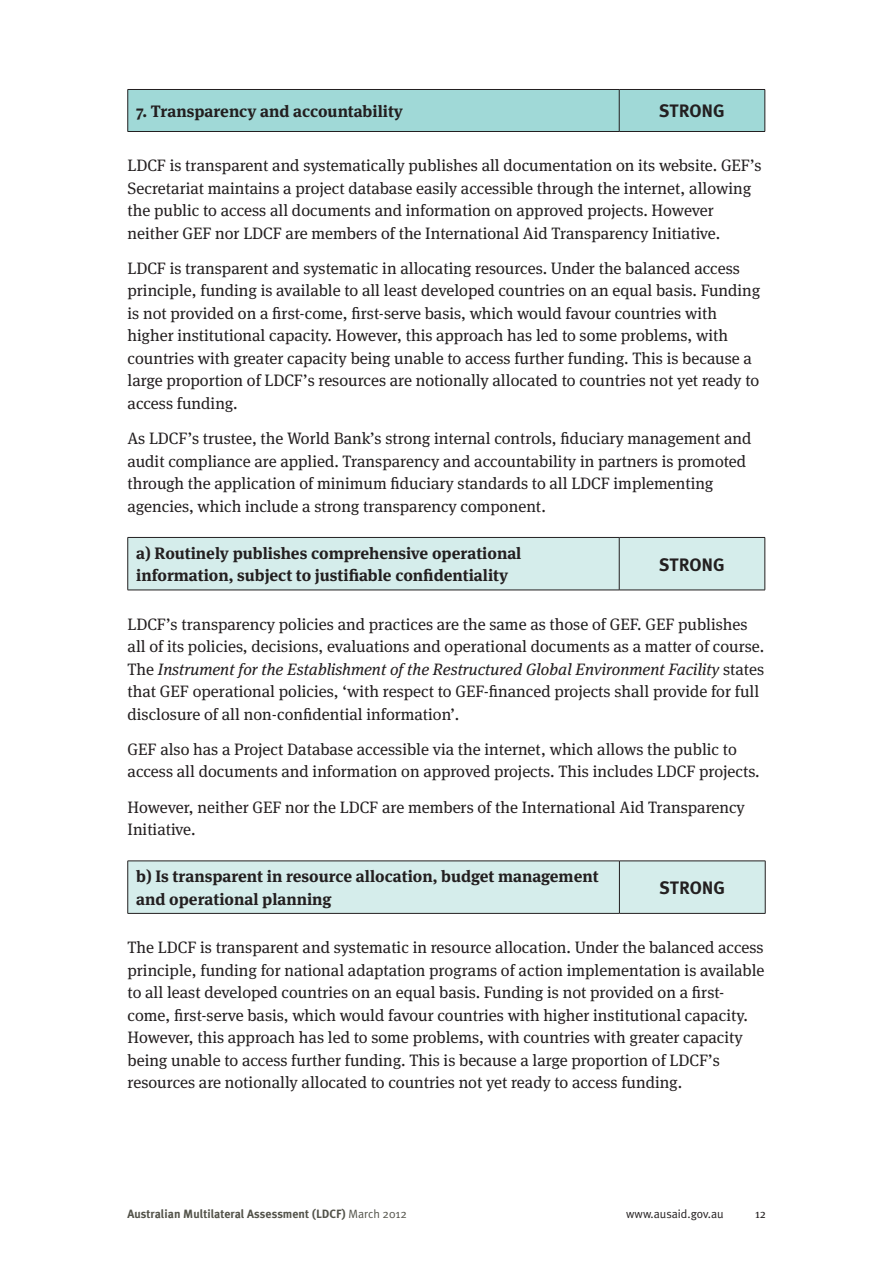
<style>
.page{position:relative;width:893px;height:1263px;background:#fff}
.page>*{position:absolute;margin:0;border:0;box-sizing:border-box;transform-origin:0 0}
._08bbbb_RIGHT_COLUMN{font:700 18px "Meta Plus";color:#231f20}
._04__BODY_TEXT{font:16.5px/22.5px "Meta Serif OT";color:#231f20}
._04__BODY_TEXT-2{font:700 16.5px/22.5px "Meta Serif OT";color:#231f20}
.t1{font:700 12px "Meta Plus";color:#53534a}
.t2{font:12px "Meta Plus Normal";color:#231f20}
.t3{font:12px "Meta Serif OT";color:#231f20}
.s1{font-style:italic}
.s2{font-family:"Meta Plus Normal";font-weight:400}
</style>
<div class="page">
<div style="left:128px;top:90px;width:637px;height:41px;background:#a0d9d7"></div>
<hr style="left:128px;top:89px;width:491px;height:1px;background:#231f20">
<hr style="left:619px;top:89px;width:146px;height:1px;background:#231f20">
<hr style="left:619px;top:90px;width:1px;height:41px;background:#231f20">
<hr style="left:128px;top:131px;width:491px;height:1px;background:#231f20">
<hr style="left:619px;top:131px;width:146px;height:1px;background:#231f20">
<hr style="left:127px;top:90px;width:1px;height:41px;background:#231f20">
<hr style="left:765px;top:90px;width:1px;height:41px;background:#231f20">
<div style="left:128px;top:538px;width:637px;height:52px;background:#d5edeb"></div>
<hr style="left:128px;top:537px;width:491px;height:1px;background:#231f20">
<hr style="left:619px;top:537px;width:146px;height:1px;background:#231f20">
<hr style="left:619px;top:538px;width:1px;height:52px;background:#231f20">
<hr style="left:128px;top:590px;width:491px;height:1px;background:#231f20">
<hr style="left:619px;top:590px;width:146px;height:1px;background:#231f20">
<hr style="left:127px;top:538px;width:1px;height:52px;background:#231f20">
<hr style="left:765px;top:538px;width:1px;height:52px;background:#231f20">
<div style="left:128px;top:862px;width:637px;height:51px;background:#d5edeb"></div>
<hr style="left:128px;top:861px;width:491px;height:1px;background:#231f20">
<hr style="left:619px;top:861px;width:146px;height:1px;background:#231f20">
<hr style="left:619px;top:861px;width:1px;height:52px;background:#231f20">
<hr style="left:128px;top:913px;width:491px;height:1px;background:#231f20">
<hr style="left:619px;top:913px;width:146px;height:1px;background:#231f20">
<hr style="left:127px;top:861px;width:1px;height:52px;background:#231f20">
<hr style="left:765px;top:861px;width:1px;height:52px;background:#231f20">
<p class="_04__BODY_TEXT-2" style="left:136px;top:100px;width:268px">7. Transparency and accountability</p>
<p class="_08bbbb_RIGHT_COLUMN" style="left:659px;top:101px;width:67px">STRONG</p>
<p class="_04__BODY_TEXT" style="left:128px;top:155px;width:636px">LDCF is transparent and systematically publishes all documentation on its website. GEF’s Secretariat maintains a project database easily accessible through the internet, allowing the public to access all documents and information on approved projects. However neither GEF nor LDCF are members of the International Aid Transparency Initiative.</p>
<p class="_04__BODY_TEXT" style="left:128px;top:257px;width:634px">LDCF is transparent and systematic in allocating resources. Under the balanced access principle, funding is available to all least developed countries on an equal basis. Funding is not provided on a first-come, first-serve basis, which would favour countries with higher institutional capacity. However, this approach has led to some problems, with countries with greater capacity being unable to access further funding. This is because a large proportion of LDCF’s resources are notionally allocated to countries not yet ready to access funding.</p>
<p class="_04__BODY_TEXT" style="left:128px;top:428px;width:625px">As LDCF’s trustee, the World Bank’s strong internal controls, fiduciary management and audit compliance are applied. Transparency and accountability in partners is promoted through the application of minimum fiduciary standards to all LDCF implementing agencies, which include a strong transparency component.</p>
<p class="_04__BODY_TEXT-2" style="left:136px;top:542px;width:387px">a) Routinely publishes comprehensive operational information, subject to justifiable confidentiality</p>
<p class="_08bbbb_RIGHT_COLUMN" style="left:659px;top:554px;width:67px">STRONG</p>
<p class="_04__BODY_TEXT" style="left:128px;top:613px;width:638px">LDCF’s transparency policies and practices are the same as those of GEF. GEF publishes all of its policies, decisions, evaluations and operational documents as a matter of course.<br>The <span class="s1">Instrument for the Establishment of the Restructured Global Environment Facility</span> states that GEF operational policies, ‘with respect to GEF-financed projects shall provide for full disclosure of all non-confidential information’.</p>
<p class="_04__BODY_TEXT" style="left:128px;top:738px;width:634px">GEF also has a Project Database accessible via the internet, which allows the public to access all documents and information on approved projects. This includes LDCF projects.</p>
<p class="_04__BODY_TEXT" style="left:128px;top:796px;width:619px">However, neither GEF nor the LDCF are members of the International Aid Transparency<br>Initiative.</p>
<p class="_04__BODY_TEXT-2" style="left:136px;top:865px;width:464px">b) Is transparent in resource allocation, budget management and operational planning</p>
<p class="_08bbbb_RIGHT_COLUMN" style="left:659px;top:877px;width:67px">STRONG</p>
<p class="_04__BODY_TEXT" style="left:128px;top:936px;width:638px">The LDCF is transparent and systematic in resource allocation. Under the balanced access principle, funding for national adaptation programs of action implementation is available to all least developed countries on an equal basis. Funding is not provided on a first&shy;come, first-serve basis, which would favour countries with higher institutional capacity.<br>However, this approach has led to some problems, with countries with greater capacity being unable to access further funding. This is because a large proportion of LDCF’s resources are notionally allocated to countries not yet ready to access funding.</p>
<p class="t1" style="left:128px;top:1207px;width:281px">Australian Multilateral Assessment (LDCF) <span class="s2">March 2012</span></p>
<p class="t2" style="left:626px;top:1207px;width:99px">www.ausaid.gov.au</p>
<p class="t3" style="left:755px;top:1207px;width:12px">12</p>
</div>
